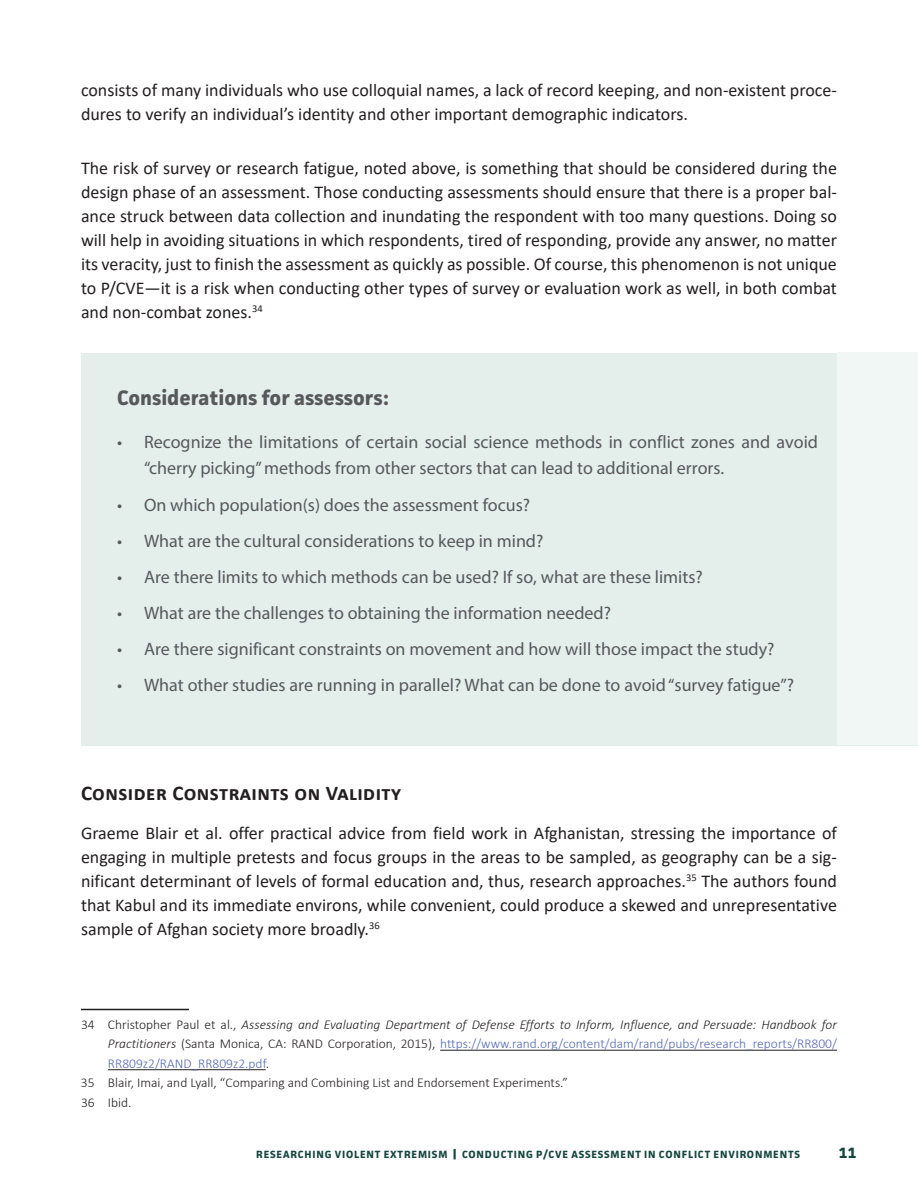
<style>
.page{position:relative;width:918px;height:1188px;background:#fff}
.page>*{position:absolute;margin:0;border:0;box-sizing:border-box;transform-origin:0 0}
.Heading_3{font:700 21px "Calibri";letter-spacing:.02em;color:#231f20}
.FIGURES{font:700 21px "Facit";color:#57585a}
.BODY_TEXT{font:18px/24px "Calibri";color:#231f20;text-align:justify}
.t1{font:18px/26.2px "Myriad Pro";color:#57585a}
.t2{font:700 15px "Facit";color:#16473f}
.Footnote_NEW{font:italic 300 13.5px/19.5px "Calibri";color:#231f20;text-align:justify}
.Footnote_NEW-2{font:300 13.5px "Calibri";color:#231f20}
.t3{font:700 10.5px "Facit";letter-spacing:.08em;color:#16473f}
.s1{font-style:normal}
.s2{font-style:normal;color:#546ab2}
</style>
<div class="page">
<hr style="left:81px;top:1009px;width:108px;height:1px;background:#231f20">
<hr style="left:440px;top:1050px;width:397px;height:1px;background:#231f20">
<hr style="left:108px;top:1069px;width:158px;height:1px;background:#231f20">
<div style="left:81px;top:353px;width:837px;height:392px;background:#e4eeeb"></div>
<div style="left:837px;top:353px;width:81px;height:392px;background:#f1f7f5"></div>
<p class="BODY_TEXT" style="left:81px;top:78px;width:757px">consists of many individuals who use colloquial names, a lack of record keeping, and non-existent proce&shy;dures to verify an individual’s identity and other important demographic indicators.</p>
<p class="BODY_TEXT" style="left:81px;top:156px;width:758px">The risk of survey or research fatigue, noted above, is something that should be considered during the design phase of an assessment. Those conducting assessments should ensure that there is a proper bal&shy;ance struck between data collection and inundating the respondent with too many questions. Doing so will help in avoiding situations in which respondents, tired of responding, provide any answer, no matter its veracity, just to finish the assessment as quickly as possible. Of course, this phenomenon is not unique to P/CVE—it is a risk when conducting other types of survey or evaluation work as well, in both combat and non-combat zones.<sup>34</sup></p>
<p class="FIGURES" style="left:117px;top:385px;width:274px">Considerations for assessors:</p>
<p class="t1" style="left:144px;top:428px;width:676px;text-indent:-27px">• Recognize the limitations of certain social science methods in conflict zones and avoid “cherry picking” methods from other sectors that can lead to additional errors.</p>
<p class="t1" style="left:117px;top:491px;width:415px">• On which population(s) does the assessment focus?</p>
<p class="t1" style="left:117px;top:527px;width:428px">• What are the cultural considerations to keep in mind?</p>
<p class="t1" style="left:117px;top:563px;width:587px">• Are there limits to which methods can be used? If so, what are these limits?</p>
<p class="t1" style="left:117px;top:599px;width:496px">• What are the challenges to obtaining the information needed?</p>
<p class="t1" style="left:117px;top:635px;width:659px">• Are there significant constraints on movement and how will those impact the study?</p>
<p class="t1" style="left:117px;top:671px;width:679px">• What other studies are running in parallel? What can be done to avoid “survey fatigue”?</p>
<p class="Heading_3" style="left:81px;top:778px;width:322px">Consider Constraints on Validity</p>
<p class="BODY_TEXT" style="left:81px;top:821px;width:758px">Graeme Blair et al. offer practical advice from field work in Afghanistan, stressing the importance of engaging in multiple pretests and focus groups in the areas to be sampled, as geography can be a sig&shy;nificant determinant of levels of formal education and, thus, research approaches.<sup>35</sup> The authors found that Kabul and its immediate environs, while convenient, could produce a skewed and unrepresentative sample of Afghan society more broadly.<sup>36</sup></p>
<p class="Footnote_NEW" style="left:108px;top:1015px;width:731px;text-indent:-27px"><span class="s1">34 Christopher Paul et al.,</span> Assessing and Evaluating Department of Defense Efforts to Inform, Influence, and Persuade: Handbook for Practitioners <span class="s1">(Santa Monica, CA: RAND Corporation, 2015),</span> <span class="s2">https://www.rand.org/content/dam/rand/pubs/research_reports/RR800/ RR809z2/RAND_RR809z2.pdf</span><span class="s1">.</span></p>
<p class="Footnote_NEW-2" style="left:81px;top:1075px;width:489px">35 Blair, Imai, and Lyall, “Comparing and Combining List and Endorsement Experiments.”</p>
<p class="Footnote_NEW-2" style="left:81px;top:1094px;width:52px">36 Ibid.</p>
<p class="t3" style="left:256px;top:1148px;width:546px">RESEARCHING VIOLENT EXTREMISM | CONDUCTING P/CVE ASSESSMENT IN CONFLICT ENVIRONMENTS</p>
<p class="t2" style="left:839px;top:1144px;width:19px">11</p>
</div>
